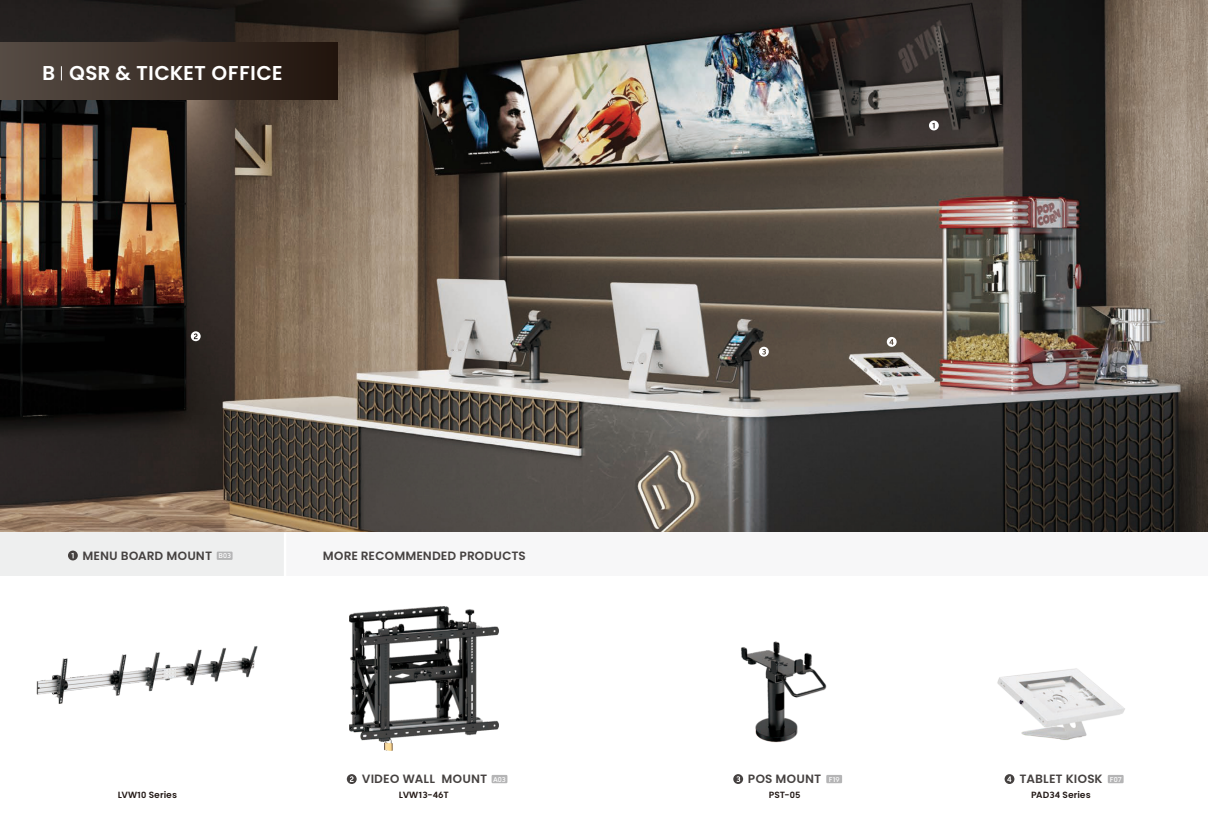
<style>
.page{position:relative;width:1208px;height:826px;background:#fff}
.page>*{position:absolute;margin:0;border:0;box-sizing:border-box;transform-origin:0 0}
.t1{font:600 20px "Lumi Sans";color:#fff}
.t2{font:600 12px "Lumi Sans";color:#454140}
.t3{font:600 9px "Lumi Sans";color:#231916}
.t4{font:500 7px "Lumi Sans";color:#fff}
</style>
<div class="page">
<img style="left:0;top:0;width:1208px;height:532px">
<div style="left:604px;top:532px;width:604px;height:44px;background:#f7f7f8"></div>
<div style="left:0;top:532px;width:285px;height:44px;background:#eeefef"></div>
<div style="left:287px;top:532px;width:317px;height:44px;background:#f7f7f8"></div>
<hr style="left:284px;top:532px;width:2px;height:293px;background:#fff">
<img style="left:36px;top:646px;width:222px;height:58px">
<svg style="left:384px;top:741px;width:9px;height:9px"></svg>
<img style="left:349px;top:606px;width:150px;height:135px">
<img style="left:997px;top:668px;width:128px;height:72px">
<img style="left:741px;top:641px;width:86px;height:102px">
<div style="left:1108px;top:774px;width:16px;height:8px;background:#b5b5b6"></div>
<div style="left:0;top:43px;width:338px;height:56px;background:linear-gradient(to right,#564c44,#21140d)"></div>
<svg style="left:61px;top:66px;width:1px;height:14px"></svg>
<svg style="left:68px;top:550px;width:10px;height:10px"></svg>
<svg style="left:347px;top:774px;width:10px;height:9px"></svg>
<svg style="left:733px;top:774px;width:10px;height:9px"></svg>
<svg style="left:1005px;top:774px;width:9px;height:9px"></svg>
<svg style="left:929px;top:120px;width:10px;height:10px"></svg>
<svg style="left:191px;top:331px;width:10px;height:10px"></svg>
<svg style="left:759px;top:346px;width:10px;height:10px"></svg>
<svg style="left:887px;top:337px;width:10px;height:9px"></svg>
<div style="left:826px;top:774px;width:16px;height:8px;background:#b5b5b6"></div>
<div style="left:492px;top:774px;width:15px;height:8px;background:#b5b5b6"></div>
<div style="left:217px;top:551px;width:16px;height:8px;background:#b5b5b6"></div>
<h1 class="t1" style="left:42px;top:60px;width:242px">B QSR &amp; TICKET OFFICE</h1>
<p class="t2" style="left:83px;top:547px;width:131px">MENU BOARD MOUNT</p>
<p class="t4" style="left:218px;top:551px;width:14px">B03</p>
<p class="t2" style="left:323px;top:547px;width:204px">MORE RECOMMENDED PRODUCTS</p>
<p class="t2" style="left:362px;top:771px;width:146px">VIDEO WALL MOUNT <sup>A03</sup></p>
<p class="t2" style="left:748px;top:771px;width:94px">POS MOUNT <sup>F19</sup></p>
<p class="t2" style="left:1019px;top:771px;width:85px">TABLET KIOSK</p>
<p class="t3" style="left:118px;top:788px;width:61px">LVW10 Series</p>
<p class="t3" style="left:399px;top:788px;width:52px">LVW13-46T</p>
<p class="t3" style="left:769px;top:788px;width:33px">PST-05</p>
<p class="t3" style="left:1031px;top:788px;width:61px">PAD34 Series</p>
<p class="t4" style="left:1110px;top:774px;width:13px">F07</p>
</div>
